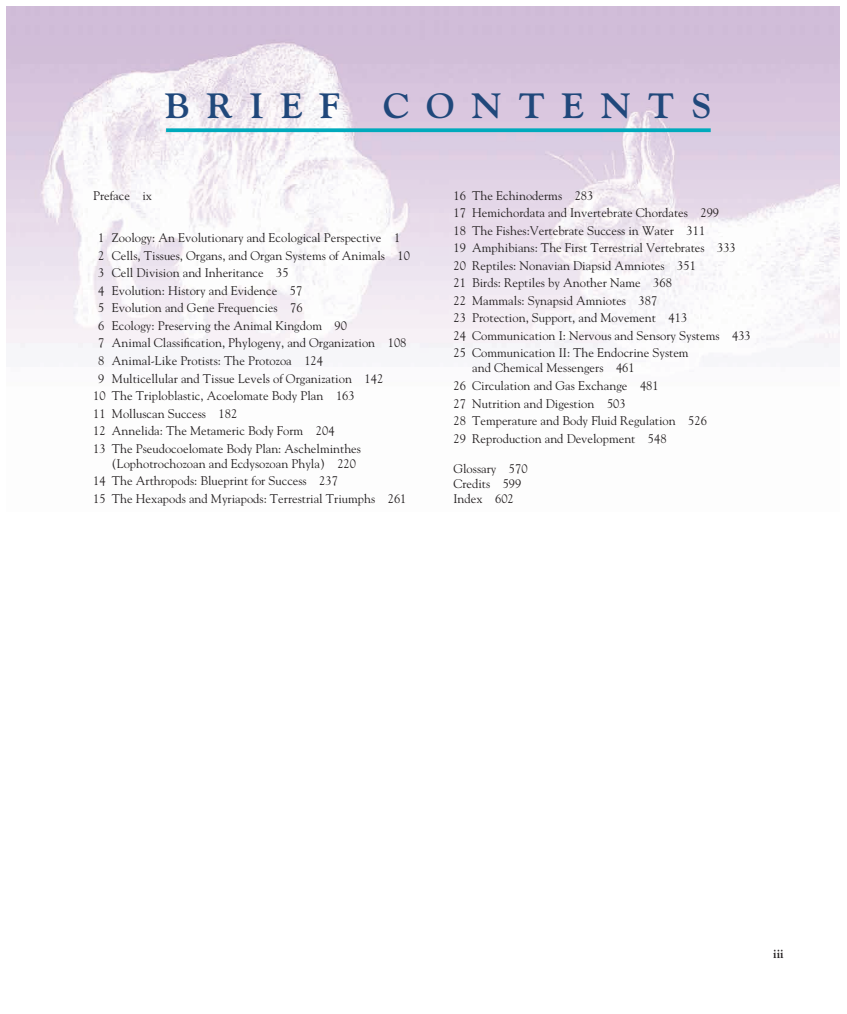
<style>
.page{position:relative;width:847px;height:1014px;background:#fff}
.page>*{position:absolute;margin:0;border:0;box-sizing:border-box;transform-origin:0 0}
.t1{font:700 35px "Goudy Std";letter-spacing:.45em;color:#20487b;scale:1.05 1}
.t2{font:12.5px/17.5px "Goudy Std";color:#231f20}
.t3{font:700 12.5px "Goudy Std";color:#231f20}
</style>
<div class="page">
<img style="left:7px;top:7px;width:832px;height:355px">
<svg style="left:166px;top:128px;width:544px;height:4px;background:#14aebf"></svg>
<h1 class="t1" style="left:165px;top:92px;width:521px">BRIEF CONTENTS</h1>
<p class="t2" style="left:93px;top:188px;width:61px">Preface ix</p>
<p class="t2" style="left:98px;top:230px;width:303px">1 Zoology: An Evolutionary and Ecological Perspective 1</p>
<p class="t2" style="left:98px;top:248px;width:313px">2 Cells, Tissues, Organs, and Organ Systems of Animals 10</p>
<p class="t2" style="left:98px;top:265px;width:192px">3 Cell Division and Inheritance 35</p>
<p class="t2" style="left:98px;top:283px;width:206px">4 Evolution: History and Evidence 57</p>
<p class="t2" style="left:98px;top:300px;width:206px">5 Evolution and Gene Frequencies 76</p>
<p class="t2" style="left:98px;top:318px;width:250px">6 Ecology: Preserving the Animal Kingdom 90</p>
<p class="t2" style="left:98px;top:335px;width:310px">7 Animal Classification, Phylogeny, and Organization 108</p>
<p class="t2" style="left:98px;top:353px;width:226px">8 Animal-Like Protists: The Protozoa 124</p>
<p class="t2" style="left:98px;top:370px;width:286px">9 Multicellular and Tissue Levels of Organization 142</p>
<p class="t2" style="left:93px;top:388px;width:263px">10 The Triploblastic, Acoelomate Body Plan 163</p>
<p class="t2" style="left:93px;top:405px;width:146px">11 Molluscan Success 182</p>
<p class="t2" style="left:93px;top:423px;width:243px">12 Annelida: The Metameric Body Form 204</p>
<p class="t2" style="left:93px;top:440px;width:269px">13 The Pseudocoelomate Body Plan: Aschelminthes</p>
<p class="t2" style="left:93px;top:455px;width:315px;text-indent:19px">(Lophotrochozoan and Ecdysozoan Phyla) 220<br>14 The Arthropods: Blueprint for Success 237<br>15 The Hexapods and Myriapods: Terrestrial Triumphs 261</p>
<p class="t2" style="left:453px;top:188px;width:299px">16 The Echinoderms 283<br>17 Hemichordata and Invertebrate Chordates 299<br>18 The Fishes:Vertebrate Success in Water 311<br>19 Amphibians: The First Terrestrial Vertebrates 333<br>20 Reptiles: Nonavian Diapsid Amniotes 351<br>21 Birds: Reptiles by Another Name 368<br>22 Mammals: Synapsid Amniotes 387<br>23 Protection, Support, and Movement 413<br>24 Communication I: Nervous and Sensory Systems 433<br>25 Communication II: The Endocrine System</p>
<p class="t2" style="left:453px;top:360px;width:255px;text-indent:19px">and Chemical Messengers 461<br>26 Circulation and Gas Exchange 481<br>27 Nutrition and Digestion 503<br>28 Temperature and Body Fluid Regulation 526<br>29 Reproduction and Development 548</p>
<p class="t2" style="left:453px;top:461px;width:76px;line-height:15px">Glossary 570<br>Credits 599<br>Index 602</p>
<p class="t3" style="left:773px;top:948px;width:12px">iii</p>
</div>
